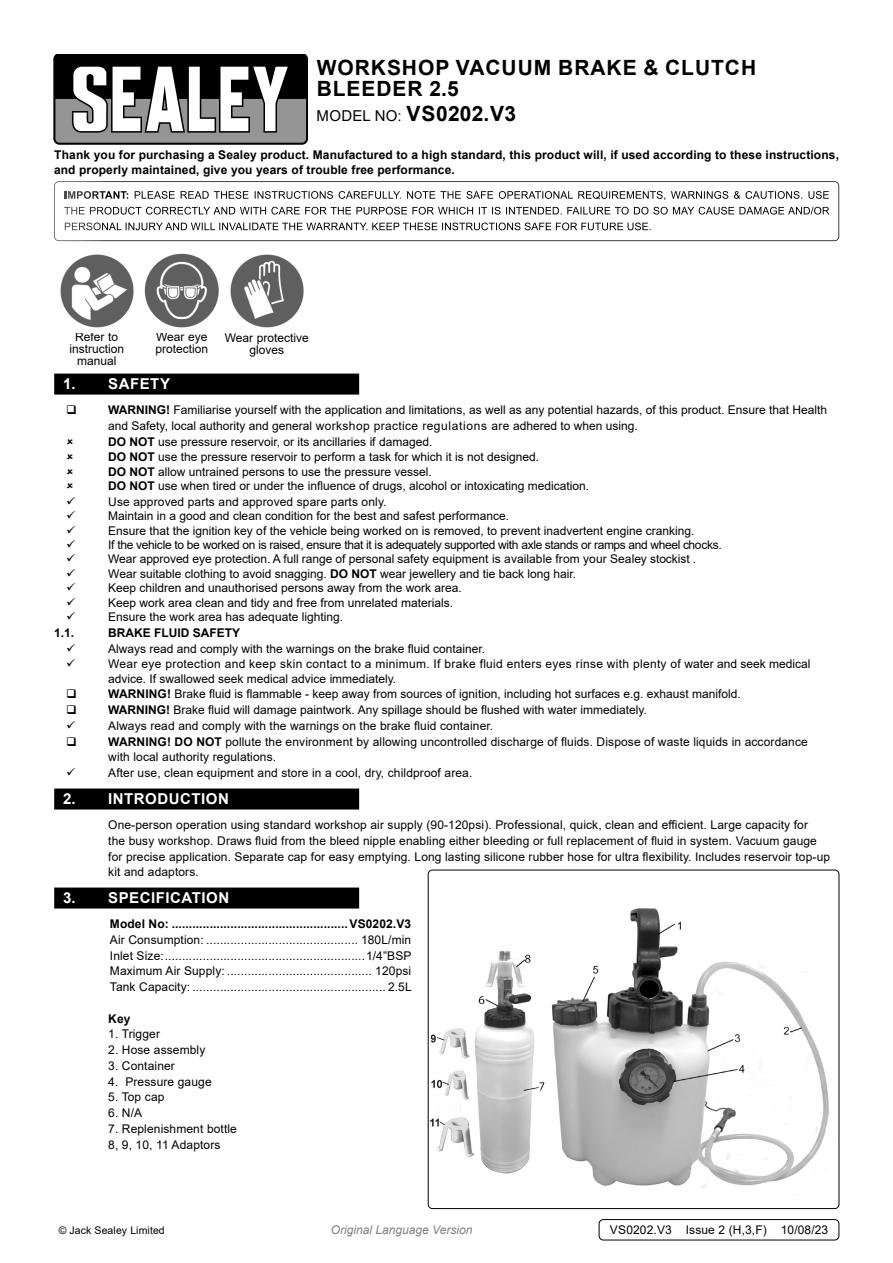
<style>
.page{position:relative;width:893px;height:1263px;background:#fff}
.page>*{position:absolute;margin:0;border:0;box-sizing:border-box;transform-origin:0 0}
.t1{font:700 21px/21px "Arial";letter-spacing:.045em;color:#000}
.t2{font:700 21px "Arial";letter-spacing:.02em;color:#000}
.t3{font:700 15px "Arial";letter-spacing:.035em;color:#fff}
.t4{font:12px/15.8px "Arial";color:#000}
.t5{font:700 12px/15.8px "Arial";letter-spacing:.01em;color:#000}
.t6{font:12px/14.4px "Arial";letter-spacing:.025em;color:#000}
.t7{font:12px "Arial";letter-spacing:-.025em;color:#000}
.t8{font:italic 12px "Arial";color:#818181}
.t9{font:10.5px "Arial";letter-spacing:.01em;color:#000}
.s1{font-weight:400;font-size:15px}
.s2{font-weight:700}
</style>
<div class="page">
<svg style="left:53px;top:54px;width:255px;height:90px"></svg>
<img style="left:54px;top:181px;width:785px;height:60px">
<div style="left:54px;top:374px;width:305px;height:21px;background:#000"></div>
<div style="left:54px;top:788px;width:305px;height:21px;background:#000"></div>
<div style="left:54px;top:887px;width:305px;height:21px;background:#000"></div>
<img style="left:60px;top:254px;width:74px;height:74px">
<img style="left:144px;top:253px;width:75px;height:75px">
<img style="left:230px;top:254px;width:74px;height:74px">
<img style="left:430px;top:908px;width:399px;height:280px">
<div style="left:428px;top:870px;width:411px;height:339px;border:1px solid #000;border-radius:4px"></div>
<div style="left:599px;top:1219px;width:240px;height:21px;border:1px solid #000;border-radius:4px"></div>
<h1 class="t1" style="left:317px;top:57px;width:441px">WORKSHOP VACUUM BRAKE &amp; CLUTCH<br>BLEEDER 2.5</h1>
<h1 class="t2" style="left:317px;top:99px;width:201px"><span class="s1">MODEL NO:</span> VS0202.V3</h1>
<p class="t5" style="left:54px;top:147px;width:786px">Thank you for purchasing a Sealey product. Manufactured to a high standard, this product will, if used according to these instructions, and properly maintained, give you years of trouble free performance.</p>
<p class="t4" style="left:69px;top:331px;width:56px;line-height:12px;text-align:center">Refer to instruction manual</p>
<p class="t4" style="left:155px;top:331px;width:54px;line-height:12px">Wear eye protection</p>
<p class="t4" style="left:225px;top:331px;width:86px;line-height:12px;text-align:center">Wear protective gloves</p>
<p class="t3" style="left:63px;top:373px;width:108px">1. SAFETY</p>
<p class="t4" style="left:108px;top:402px;width:720px"><span class="s2">WARNING!</span> Familiarise yourself with the application and limitations, as well as any potential hazards, of this product. Ensure that Health and Safety, local authority and general workshop practice regulations are adhered to when using.<br><span class="s2">DO NOT</span> use pressure reservoir, or its ancillaries if damaged.<br><span class="s2">DO NOT</span> use the pressure reservoir to perform a task for which it is not designed.</p>
<p class="t4" style="left:108px;top:464px;width:482px;line-height:14.4px"><span class="s2">DO NOT</span> allow untrained persons to use the pressure vessel.<br><span class="s2">DO NOT</span> use when tired or under the influence of drugs, alcohol or intoxicating medication.</p>
<p class="t4" style="left:108px;top:494px;width:280px">Use approved parts and approved spare parts only.</p>
<p class="t4" style="left:108px;top:508px;width:402px">Maintain in a good and clean condition for the best and safest performance.</p>
<p class="t4" style="left:108px;top:522px;width:588px">Ensure that the ignition key of the vehicle being worked on is removed, to prevent inadvertent engine cranking.</p>
<p class="t7" style="left:108px;top:537px;width:615px">If the vehicle to be worked on is raised, ensure that it is adequately supported with axle stands or ramps and wheel chocks.</p>
<p class="t4" style="left:108px;top:551px;width:590px">Wear approved eye protection. A full range of personal safety equipment is available from your Sealey stockist .</p>
<p class="t4" style="left:108px;top:566px;width:470px">Wear suitable clothing to avoid snagging. <span class="s2">DO NOT</span> wear jewellery and tie back long hair.</p>
<p class="t4" style="left:108px;top:580px;width:355px">Keep children and unauthorised persons away from the work area.</p>
<p class="t4" style="left:108px;top:594px;width:346px">Keep work area clean and tidy and free from unrelated materials.</p>
<p class="t4" style="left:108px;top:609px;width:236px">Ensure the work area has adequate lighting.</p>
<p class="t5" style="left:54px;top:625px;width:22px">1.1.</p>
<p class="t5" style="left:108px;top:625px;width:133px">BRAKE FLUID SAFETY</p>
<p class="t4" style="left:108px;top:640px;width:378px">Always read and comply with the warnings on the brake fluid container.</p>
<p class="t6" style="left:108px;top:657px;width:704px">Wear eye protection and keep skin contact to a minimum. If brake fluid enters eyes rinse with plenty of water and seek medical advice. If swallowed seek medical advice immediately.</p>
<p class="t4" style="left:108px;top:686px;width:634px"><span class="s2">WARNING!</span> Brake fluid is flammable - keep away from sources of ignition, including hot surfaces e.g. exhaust manifold.<br><span class="s2">WARNING!</span> Brake fluid will damage paintwork. Any spillage should be flushed with water immediately.</p>
<p class="t4" style="left:108px;top:718px;width:701px">Always read and comply with the warnings on the brake fluid container.<br><span class="s2">WARNING! DO NOT</span> pollute the environment by allowing uncontrolled discharge of fluids. Dispose of waste liquids in accordance with local authority regulations.</p>
<p class="t4" style="left:108px;top:765px;width:366px">After use, clean equipment and store in a cool, dry, childproof area.</p>
<p class="t3" style="left:63px;top:788px;width:167px">2. INTRODUCTION</p>
<p class="t4" style="left:108px;top:817px;width:723px">One-person operation using standard workshop air supply (90-120psi). Professional, quick, clean and efficient. Large capacity for<br>the busy workshop. Draws fluid from the bleed nipple enabling either bleeding or full replacement of fluid in system. Vacuum gauge for precise application. Separate cap for easy emptying. Long lasting silicone rubber hose for ultra flexibility. Includes reservoir top-up kit and adaptors.</p>
<p class="t3" style="left:63px;top:887px;width:168px">3. SPECIFICATION</p>
<p class="t5" style="left:110px;top:916px;width:303px">Model No: ...................................................VS0202.V3</p>
<p class="t4" style="left:110px;top:932px;width:303px;text-align:justify">Air Consumption: ............................................ 180L/min Inlet Size: ..........................................................1/4”BSP Maximum Air Supply: .......................................... 120psi Tank Capacity: ........................................................ 2.5L</p>
<p class="t5" style="left:108px;top:1010px;width:24px">Key</p>
<p class="t4" style="left:108px;top:1026px;width:53px">1. Trigger</p>
<p class="t4" style="left:108px;top:1042px;width:99px">2. Hose assembly</p>
<p class="t4" style="left:108px;top:1057px;width:68px">3. Container</p>
<p class="t4" style="left:108px;top:1073px;width:105px">4. Pressure gauge</p>
<p class="t4" style="left:108px;top:1089px;width:58px">5. Top cap</p>
<p class="t4" style="left:108px;top:1105px;width:35px">6. N/A</p>
<p class="t4" style="left:108px;top:1120px;width:130px">7. Replenishment bottle<br>8, 9, 10, 11 Adaptors</p>
<p class="t9" style="left:59px;top:1223px;width:108px">© Jack Sealey Limited</p>
<p class="t8" style="left:331px;top:1222px;width:143px">Original Language Version</p>
<p class="t4" style="left:610px;top:1222px;width:220px">VS0202.V3 Issue 2 (H,3,F) 10/08/23</p>
</div>
